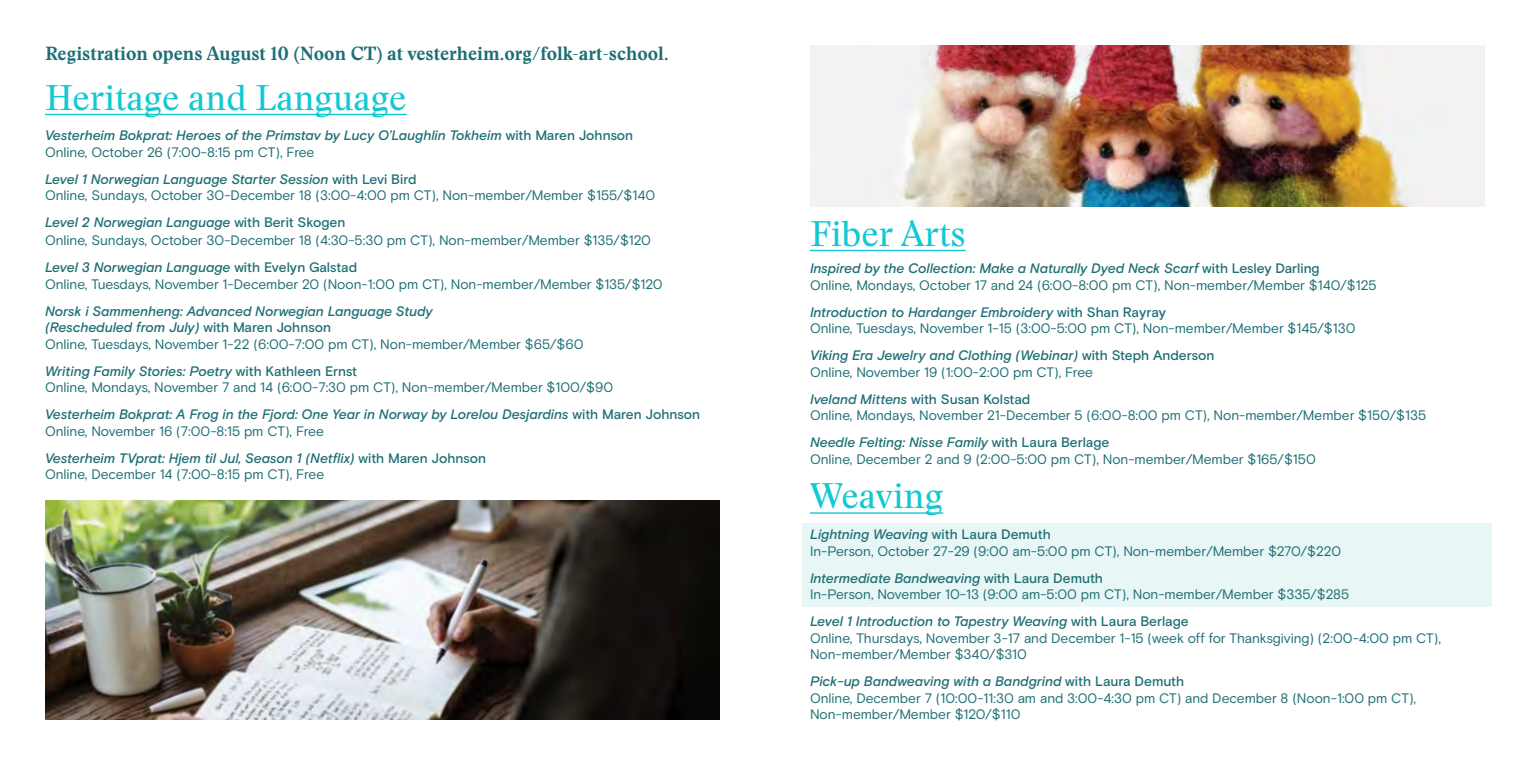
<style>
.page{position:relative;width:1530px;height:765px;background:#fff}
.page>*{position:absolute;margin:0;border:0;box-sizing:border-box;transform-origin:0 0}
.t1{font:35px "Stanley";color:#12c9d3}
.t2{font:700 18.75px "Stanley";color:#1e6f75}
.t3{font:13.75px/16.5px "Basis Grotesque";color:#1e6f75}
.t4{font:italic 500 13.75px/16.5px "Basis Grotesque";letter-spacing:-.005em;color:#1e6f75}
.s1{font-style:normal}
.s2{font-weight:400;font-style:normal}
.s3{font-weight:500;font-style:italic}
.s4{font-weight:500}
</style>
<div class="page">
<div style="left:803px;top:523px;width:689px;height:83px;background:#e9f6f6"></div>
<hr style="left:810px;top:250px;width:156px;height:1px;background:#12c9d3">
<hr style="left:810px;top:512px;width:133px;height:2px;background:#12c9d3">
<img style="left:45px;top:500px;width:675px;height:220px">
<hr style="left:45px;top:114px;width:362px;height:1px;background:#12c9d3">
<img style="left:810px;top:45px;width:675px;height:161px">
<h2 class="t2" style="left:45px;top:40px;width:625px">Registration opens August 10 (Noon CT) at vesterheim.org/folk-art-school.</h2>
<h1 class="t1" style="left:45px;top:74px;width:363px">Heritage and Language</h1>
<p class="t4" style="left:45px;top:128px;width:590px">Vesterheim Bokprat: Heroes of the Primstav by Lucy O’Laughlin Tokheim <span class="s1">with Maren Johnson<br></span><span class="s2">Online, October 26 (7:00-8:15 pm CT), Free</span></p>
<p class="t3" style="left:45px;top:171px;width:612px"><span class="s3">Level 1 Norwegian Language Starter Session</span> <span class="s4">with Levi Bird<br></span>Online, Sundays, October 30-December 18 (3:00-4:00 pm CT), Non-member/Member $155/$140</p>
<p class="t3" style="left:45px;top:214px;width:607px;line-height:18px"><span class="s3">Level 2 Norwegian Language</span> <span class="s4">with Berit Skogen<br></span>Online, Sundays, October 30-December 18 (4:30-5:30 pm CT), Non-member/Member $135/$120</p>
<p class="t3" style="left:45px;top:259px;width:619px"><span class="s3">Level 3 Norwegian Language</span> <span class="s4">with Evelyn Galstad<br></span>Online, Tuesdays, November 1-December 20 (Noon-1:00 pm CT), Non-member/Member $135/$120</p>
<p class="t4" style="left:45px;top:303px;width:540px">Norsk i Sammenheng: Advanced Norwegian Language Study<br>(Rescheduled from July) <span class="s1">with Maren Johnson<br></span><span class="s2">Online, Tuesdays, November 1-22 (6:00-7:00 pm CT), Non-member/Member $65/$60</span></p>
<p class="t3" style="left:45px;top:363px;width:570px"><span class="s3">Writing Family Stories: Poetry</span> <span class="s4">with Kathleen Ernst<br></span>Online, Mondays, November 7 and 14 (6:00-7:30 pm CT), Non-member/Member $100/$90</p>
<p class="t4" style="left:45px;top:407px;width:657px">Vesterheim Bokprat: A Frog in the Fjord: One Year in Norway by Lorelou Desjardins <span class="s1">with Maren Johnson<br></span><span class="s2">Online, November 16 (7:00-8:15 pm CT), Free</span></p>
<p class="t4" style="left:45px;top:450px;width:443px">Vesterheim TVprat: Hjem til Jul, Season 1 (Netflix) <span class="s1">with Maren Johnson<br></span><span class="s2">Online, December 14 (7:00-8:15 pm CT), Free</span></p>
<h1 class="t1" style="left:810px;top:210px;width:157px">Fiber Arts</h1>
<p class="t3" style="left:810px;top:261px;width:568px"><span class="s3">Inspired by the Collection: Make a Naturally Dyed Neck Scarf</span> <span class="s4">with Lesley Darling<br></span>Online, Mondays, October 17 and 24 (6:00-8:00 pm CT), Non-member/Member $140/$125</p>
<p class="t3" style="left:810px;top:304px;width:547px"><span class="s3">Introduction to Hardanger Embroidery</span> <span class="s4">with Shan Rayray<br></span>Online, Tuesdays, November 1-15 (3:00-5:00 pm CT), Non-member/Member $145/$130</p>
<p class="t3" style="left:810px;top:348px;width:406px"><span class="s3">Viking Era Jewelry and Clothing (Webinar)</span> <span class="s4">with Steph Anderson<br></span>Online, November 19 (1:00-2:00 pm CT), Free</p>
<p class="t3" style="left:810px;top:391px;width:618px"><span class="s3">Iveland Mittens</span> <span class="s4">with Susan Kolstad<br></span>Online, Mondays, November 21-December 5 (6:00-8:00 pm CT), Non-member/Member $150/$135</p>
<p class="t3" style="left:810px;top:435px;width:507px"><span class="s3">Needle Felting: Nisse Family</span> <span class="s4">with Laura Berlage<br></span>Online, December 2 and 9 (2:00-5:00 pm CT), Non-member/Member $165/$150</p>
<h1 class="t1" style="left:810px;top:472px;width:135px">Weaving</h1>
<p class="t3" style="left:810px;top:526px;width:533px"><span class="s3">Lightning Weaving</span> <span class="s4">with Laura Demuth<br></span>In-Person, October 27-29 (9:00 am-5:00 pm CT), Non-member/Member $270/$220</p>
<p class="t3" style="left:810px;top:570px;width:541px"><span class="s3">Intermediate Bandweaving</span> <span class="s4">with Laura Demuth<br></span>In-Person, November 10-13 (9:00 am-5:00 pm CT), Non-member/Member $335/$285</p>
<p class="t3" style="left:810px;top:613px;width:633px"><span class="s3">Level 1 Introduction to Tapestry Weaving</span> <span class="s4">with Laura Berlage<br></span>Online, Thursdays, November 3-17 and December 1-15 (week off for Thanksgiving) (2:00-4:00 pm CT),<br>Non-member/Member $340/$310</p>
<p class="t3" style="left:810px;top:673px;width:608px"><span class="s3">Pick-up Bandweaving with a Bandgrind</span> <span class="s4">with Laura Demuth<br></span>Online, December 7 (10:00-11:30 am and 3:00-4:30 pm CT) and December 8 (Noon-1:00 pm CT),<br>Non-member/Member $120/$110</p>
</div>
